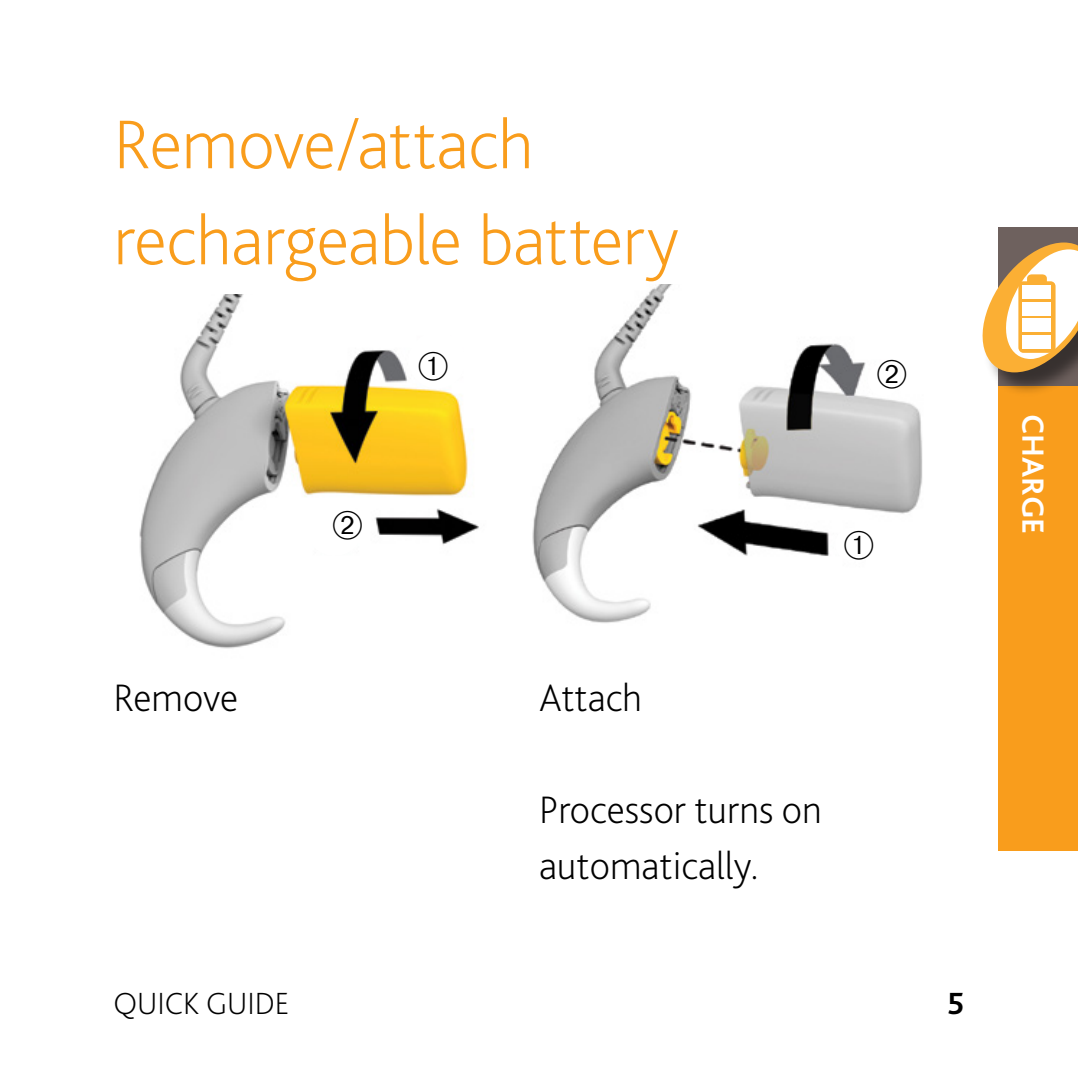
<style>
.page{position:relative;width:1078px;height:1078px;background:#fff}
.page>*{position:absolute;margin:0;border:0;box-sizing:border-box;transform-origin:0 0}
.t1{font:200 72px/96px "Bliss Pro";letter-spacing:-.005em;color:#f99d1c}
.t2{font:200 40px/56px "Bliss Pro";color:#000}
.t3{font:200 32px "Bliss Pro";color:#000}
.t4{font:700 32px "Bliss Pro";color:#fff}
.t5{font:700 32px "Bliss Pro";color:#000}
</style>
<div class="page">
<div style="left:998px;top:386px;width:79px;height:464px;background:#f99d1c"></div>
<div style="left:998px;top:227px;width:79px;height:159px;background:#6e615e"></div>
<img style="left:993px;top:372px;width:78px;height:21px">
<svg style="left:982px;top:242px;width:95px;height:130px"></svg>
<div style="left:1022px;top:286px;width:29px;height:13px;background:#fff"></div>
<div style="left:1022px;top:335px;width:29px;height:13px;background:#fff"></div>
<div style="left:1022px;top:319px;width:29px;height:13px;background:#fff"></div>
<div style="left:1022px;top:302px;width:29px;height:13px;background:#fff"></div>
<img style="left:139px;top:294px;width:340px;height:355px">
<div style="left:408px;top:332px;width:57px;height:56px;background:#fff;border-radius:50%"></div>
<div style="left:306px;top:499px;width:57px;height:57px;background:#fff;border-radius:50%"></div>
<img style="left:532px;top:284px;width:391px;height:339px">
<div style="left:867px;top:363px;width:32px;height:33px;background:#fff;border-radius:50%"></div>
<div style="left:835px;top:527px;width:32px;height:33px;background:#fff;border-radius:50%"></div>
<svg style="left:357px;top:510px;width:5px;height:29px"></svg>
<svg style="left:858px;top:530px;width:15px;height:29px"></svg>
<svg style="left:877px;top:359px;width:28px;height:29px"></svg>
<h1 class="t1" style="left:113px;top:94px;width:566px">Remove/attach rechargeable battery</h1>
<p class="t4" style="left:1052px;top:414px;width:122px;rotate:90deg">CHARGE</p>
<p class="t2" style="left:113px;top:668px;width:126px">Remove</p>
<p class="t2" style="left:539px;top:668px;width:105px">Attach</p>
<p class="t2" style="left:539px;top:780px;width:284px">Processor turns on automatically.</p>
<p class="t3" style="left:113px;top:983px;width:177px">QUICK GUIDE</p>
<p class="t5" style="left:947px;top:983px;width:18px">5</p>
</div>
